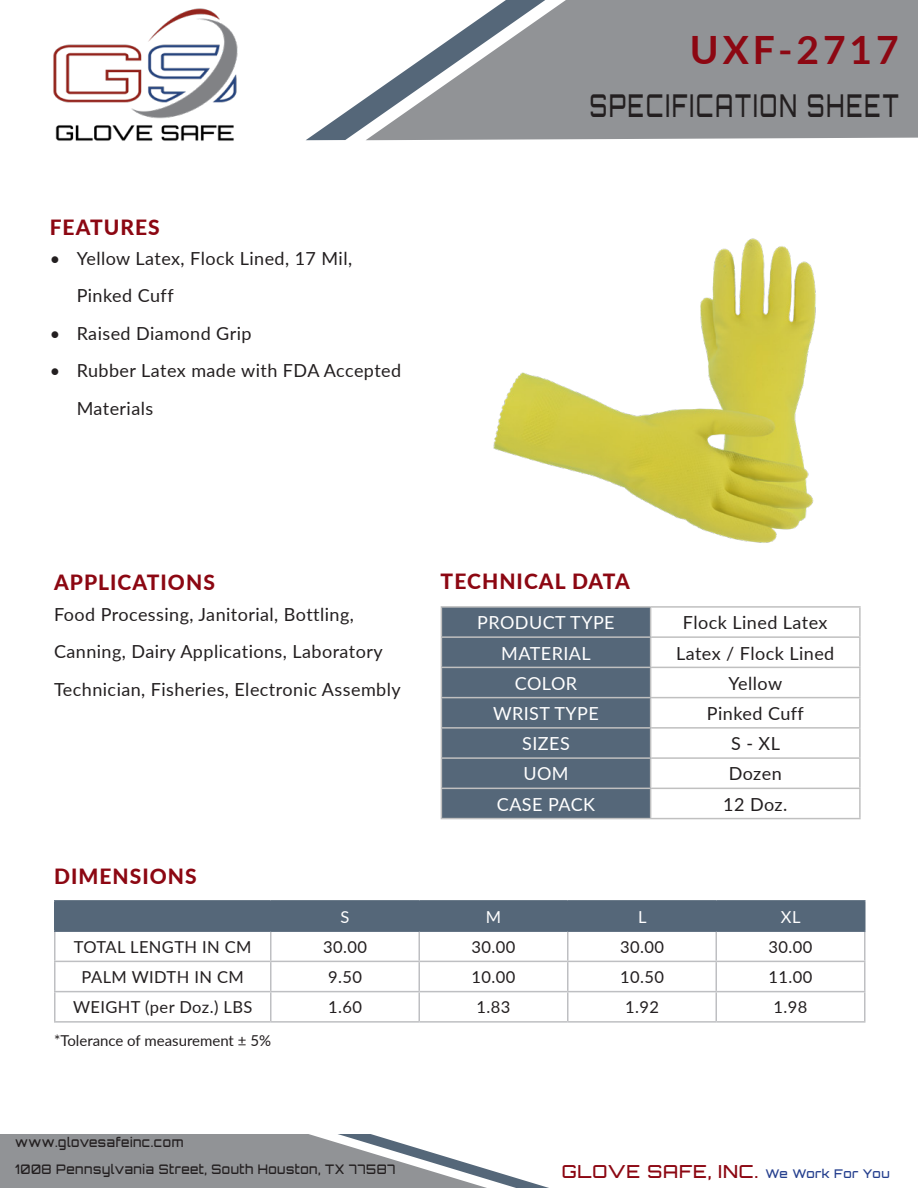
<style>
.page{position:relative;width:918px;height:1188px;background:#fff}
.page>*{position:absolute;margin:0;border:0;box-sizing:border-box;transform-origin:0 0}
.t1{font:700 39px "Lato";letter-spacing:.1em;color:#8c0712}
.t2{font:500 31.5px "Orbitron";letter-spacing:.1em;color:#231f20;scale:.67 1}
.t3{font:800 21px "Lato";letter-spacing:.05em;color:#8c0712}
.t4{font:18px/37.5px "Lato";letter-spacing:.025em;color:#231f20}
.t5{font:18px "Lato";letter-spacing:.025em;color:#fff}
.t6{font:500 18px "Orbitron";letter-spacing:.05em;color:#8c0712}
.t7{font:16.5px "Lato";letter-spacing:.025em;color:#231f20}
.t8{font:16.5px "Lato";color:#fff}
.t9{font:15px "Lato";color:#231f20}
.t10{font:500 13.2px "Orbitron";letter-spacing:.05em;color:#231f20;scale:.91 1}
.s1{font-size:12px;color:#253f8e}
</style>
<div class="page">
<svg style="left:0;top:1134px;width:549px;height:54px"></svg>
<div style="left:545px;top:0;width:373px;height:140px;background:#919396"></div>
<svg style="left:306px;top:0;width:239px;height:140px"></svg>
<hr style="left:54px;top:932px;width:2px;height:29px;background:#bebfc2">
<hr style="left:864px;top:932px;width:2px;height:29px;background:#bebfc2">
<hr style="left:54px;top:961px;width:217px;height:1px;background:#bebfc2">
<hr style="left:54px;top:962px;width:2px;height:29px;background:#bebfc2">
<hr style="left:716px;top:961px;width:150px;height:1px;background:#bebfc2">
<hr style="left:864px;top:962px;width:2px;height:29px;background:#bebfc2">
<hr style="left:54px;top:991px;width:217px;height:1px;background:#bebfc2">
<hr style="left:54px;top:992px;width:2px;height:29px;background:#bebfc2">
<hr style="left:716px;top:991px;width:150px;height:1px;background:#bebfc2">
<hr style="left:864px;top:992px;width:2px;height:29px;background:#bebfc2">
<hr style="left:54px;top:1021px;width:217px;height:2px;background:#bebfc2">
<hr style="left:271px;top:1021px;width:148px;height:2px;background:#bebfc2">
<hr style="left:419px;top:1021px;width:149px;height:2px;background:#bebfc2">
<hr style="left:568px;top:1021px;width:148px;height:2px;background:#bebfc2">
<hr style="left:716px;top:1021px;width:150px;height:2px;background:#bebfc2">
<hr style="left:54px;top:900px;width:217px;height:2px;background:#556779">
<hr style="left:54px;top:902px;width:2px;height:28px;background:#556779">
<hr style="left:271px;top:900px;width:148px;height:2px;background:#556779">
<hr style="left:419px;top:900px;width:149px;height:2px;background:#556779">
<hr style="left:568px;top:900px;width:148px;height:2px;background:#556779">
<hr style="left:716px;top:900px;width:150px;height:2px;background:#556779">
<svg style="left:55px;top:902px;width:810px;height:119px"></svg>
<hr style="left:864px;top:902px;width:2px;height:28px;background:#556779">
<hr style="left:54px;top:930px;width:217px;height:2px;background:#556779">
<hr style="left:271px;top:930px;width:148px;height:2px;background:#556779">
<hr style="left:419px;top:930px;width:149px;height:2px;background:#556779">
<hr style="left:568px;top:930px;width:148px;height:2px;background:#556779">
<hr style="left:716px;top:930px;width:150px;height:2px;background:#556779">
<div style="left:442px;top:608px;width:208px;height:210px;background:#556779"></div>
<hr style="left:441px;top:606px;width:210px;height:2px;background:#c0c0c0">
<hr style="left:651px;top:606px;width:210px;height:2px;background:#c0c0c0">
<hr style="left:859px;top:608px;width:2px;height:28px;background:#c0c0c0">
<hr style="left:441px;top:636px;width:210px;height:2px;background:#c0c0c0">
<hr style="left:651px;top:636px;width:210px;height:2px;background:#c0c0c0">
<hr style="left:859px;top:638px;width:2px;height:29px;background:#c0c0c0">
<hr style="left:441px;top:667px;width:210px;height:1px;background:#c0c0c0">
<hr style="left:651px;top:667px;width:210px;height:1px;background:#c0c0c0">
<hr style="left:859px;top:668px;width:2px;height:29px;background:#c0c0c0">
<hr style="left:441px;top:697px;width:210px;height:1px;background:#c0c0c0">
<hr style="left:651px;top:697px;width:210px;height:1px;background:#c0c0c0">
<hr style="left:859px;top:698px;width:2px;height:29px;background:#c0c0c0">
<hr style="left:441px;top:727px;width:210px;height:2px;background:#c0c0c0">
<hr style="left:651px;top:727px;width:210px;height:2px;background:#c0c0c0">
<hr style="left:859px;top:729px;width:2px;height:28px;background:#c0c0c0">
<hr style="left:441px;top:757px;width:210px;height:2px;background:#c0c0c0">
<hr style="left:651px;top:757px;width:210px;height:2px;background:#c0c0c0">
<hr style="left:859px;top:759px;width:2px;height:29px;background:#c0c0c0">
<hr style="left:441px;top:788px;width:210px;height:1px;background:#c0c0c0">
<svg style="left:441px;top:608px;width:1px;height:210px"></svg>
<hr style="left:651px;top:788px;width:210px;height:1px;background:#c0c0c0">
<svg style="left:650px;top:608px;width:1px;height:210px"></svg>
<hr style="left:859px;top:789px;width:2px;height:29px;background:#c0c0c0">
<hr style="left:441px;top:818px;width:210px;height:1px;background:#c0c0c0">
<hr style="left:651px;top:818px;width:210px;height:1px;background:#c0c0c0">
<img style="left:53px;top:8px;width:185px;height:133px">
<img style="left:493px;top:238px;width:323px;height:305px">
<p class="t3" style="left:50px;top:212px;width:112px">FEATURES</p>
<p class="t4" style="left:77px;top:239px;width:277px;text-indent:-27px">• Yellow Latex, Flock Lined, 17 Mil,<br>Pinked Cuff</p>
<p class="t4" style="left:50px;top:314px;width:203px">• Raised Diamond Grip</p>
<p class="t4" style="left:77px;top:351px;width:326px;text-indent:-27px">• Rubber Latex made with FDA Accepted<br>Materials</p>
<p class="t1" style="left:690px;top:21px;width:210px">UXF-2717</p>
<p class="t2" style="left:590px;top:86px;width:463px">SPECIFICATION SHEET</p>
<p class="t3" style="left:54px;top:567px;width:162px">APPLICATIONS</p>
<p class="t3" style="left:441px;top:566px;width:191px">TECHNICAL DATA</p>
<p class="t4" style="left:54px;top:595px;width:348px">Food Processing, Janitorial, Bottling,<br>Canning, Dairy Applications, Laboratory<br>Technician, Fisheries, Electronic Assembly</p>
<p class="t5" style="left:477px;top:610px;width:139px">PRODUCT TYPE</p>
<p class="t4" style="left:683px;top:603px;width:146px">Flock Lined Latex</p>
<p class="t5" style="left:501px;top:640px;width:91px">MATERIAL</p>
<p class="t4" style="left:676px;top:633px;width:160px">Latex / Flock Lined</p>
<p class="t5" style="left:515px;top:670px;width:64px">COLOR</p>
<p class="t4" style="left:729px;top:664px;width:55px">Yellow</p>
<p class="t5" style="left:493px;top:701px;width:107px">WRIST TYPE</p>
<p class="t4" style="left:707px;top:694px;width:98px">Pinked Cuff</p>
<p class="t5" style="left:522px;top:731px;width:49px">SIZES</p>
<p class="t4" style="left:731px;top:724px;width:50px">S - XL</p>
<p class="t5" style="left:523px;top:761px;width:47px">UOM</p>
<p class="t4" style="left:729px;top:754px;width:54px">Dozen</p>
<p class="t5" style="left:497px;top:791px;width:100px">CASE PACK</p>
<p class="t4" style="left:723px;top:785px;width:66px">12 Doz.</p>
<p class="t3" style="left:54px;top:861px;width:144px">DIMENSIONS</p>
<p class="t8" style="left:341px;top:905px;width:10px">S</p>
<p class="t8" style="left:486px;top:905px;width:17px">M</p>
<p class="t8" style="left:638px;top:905px;width:10px">L</p>
<p class="t8" style="left:781px;top:905px;width:21px">XL</p>
<p class="t7" style="left:74px;top:935px;width:179px">TOTAL LENGTH IN CM</p>
<p class="t7" style="left:323px;top:935px;width:45px">30.00</p>
<p class="t7" style="left:472px;top:935px;width:45px">30.00</p>
<p class="t7" style="left:620px;top:935px;width:45px">30.00</p>
<p class="t7" style="left:769px;top:935px;width:45px">30.00</p>
<p class="t7" style="left:82px;top:965px;width:164px">PALM WIDTH IN CM</p>
<p class="t7" style="left:328px;top:965px;width:35px">9.50</p>
<p class="t7" style="left:472px;top:965px;width:45px">10.00</p>
<p class="t7" style="left:620px;top:965px;width:45px">10.50</p>
<p class="t7" style="left:769px;top:965px;width:45px">11.00</p>
<p class="t7" style="left:73px;top:996px;width:181px">WEIGHT (per Doz.) LBS</p>
<p class="t7" style="left:328px;top:996px;width:35px">1.60</p>
<p class="t7" style="left:477px;top:996px;width:35px">1.83</p>
<p class="t7" style="left:625px;top:996px;width:35px">1.92</p>
<p class="t7" style="left:774px;top:996px;width:35px">1.98</p>
<p class="t9" style="left:54px;top:1030px;width:219px">*Tolerance of measurement ± 5%</p>
<p class="t10" style="left:15px;top:1134px;width:187px">www.glovesafeinc.com</p>
<p class="t10" style="left:15px;top:1161px;width:419px">1008 Pennsylvania Street, South Houston, TX 77587</p>
<p class="t6" style="left:562px;top:1160px;width:329px">GLOVE SAFE, INC. <span class="s1">We Work For You</span></p>
</div>
